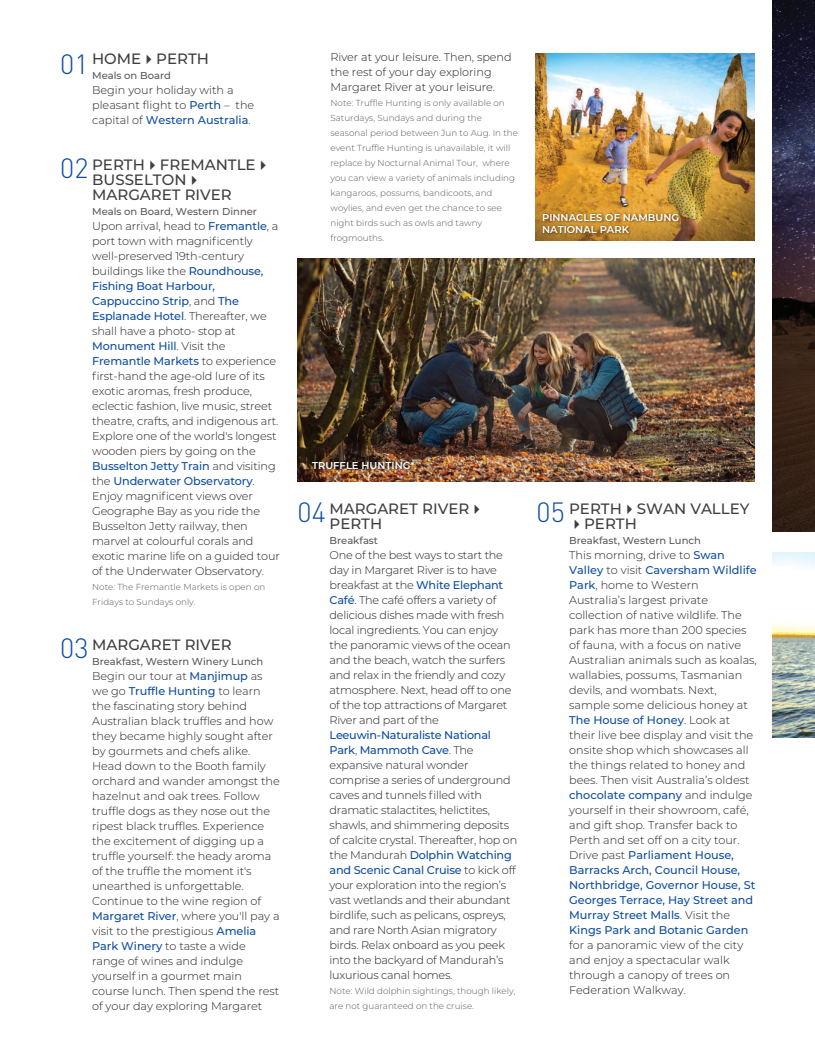
<style>
.page{position:relative;width:815px;height:1063px;background:#fff}
.page>*{position:absolute;margin:0;border:0;box-sizing:border-box;transform-origin:0 0}
.t1{font:300 27.5px "DIN Pro";color:#0d4da1}
.t2{font:500 15px/15px "Montserrat";color:#3e3e3f}
.t3{font:300 11.25px/15px "Montserrat";letter-spacing:-.005em;color:#231f20}
.t4{font:500 10px "Montserrat";color:#57585a}
.t5{font:600 10px/12px "Montserrat";color:#fff}
.t6{font:300 8.75px/15px "Montserrat";color:#57585a}
.s1{font-weight:500;color:#0d4da1}
</style>
<div class="page">
<img style="left:772px;top:0;width:43px;height:531px">
<img style="left:772px;top:553px;width:43px;height:184px">
<img style="left:535px;top:53px;width:220px;height:188px">
<img style="left:540px;top:210px;width:146px;height:30px">
<img style="left:298px;top:259px;width:457px;height:223px">
<img style="left:310px;top:458px;width:109px;height:18px">
<h1 class="t1" style="left:60px;top:45px;width:30px">01</h1>
<h2 class="t2" style="left:92px;top:51px;width:118px">HOME✔PERTH</h2>
<p class="t4" style="left:92px;top:69px;width:80px">Meals on Board</p>
<p class="t3" style="left:92px;top:82px;width:164px">Begin your holiday with a pleasant flight to <span class="s1">Perth</span> – the capital of <span class="s1">Western Australia</span>.</p>
<h1 class="t1" style="left:60px;top:150px;width:30px">02</h1>
<h2 class="t2" style="left:92px;top:157px;width:180px">PERTH✔FREMANTLE✔<br>BUSSELTON✔<br>MARGARET RIVER</h2>
<p class="t4" style="left:92px;top:204px;width:166px">Meals on Board, Western Dinner</p>
<p class="t3" style="left:92px;top:218px;width:189px">Upon arrival, head to <span class="s1">Fremantle</span>, a port town with magnificently well-preserved 19th-century buildings like the <span class="s1">Roundhouse,<br>Fishing Boat Harbour,<br>Cappuccino Strip</span>, and <span class="s1">The<br>Esplanade Hotel</span>. Thereafter, we shall have a photo- stop at<br><span class="s1">Monument Hill</span>. Visit the<br><span class="s1">Fremantle Markets</span> to experience first-hand the age-old lure of its exotic aromas, fresh produce, eclectic fashion, live music, street theatre, crafts, and indigenous art.<br>Explore one of the world's longest wooden piers by going on the<br><span class="s1">Busselton Jetty Train</span> and visiting the <span class="s1">Underwater Observatory</span>.<br>Enjoy magnificent views over<br>Geographe Bay as you ride the<br>Busselton Jetty railway, then marvel at colourful corals and exotic marine life on a guided tour of the Underwater Observatory.</p>
<p class="t6" style="left:92px;top:579px;width:175px">Note: The Fremantle Markets is open on<br>Fridays to Sundays only.</p>
<h1 class="t1" style="left:60px;top:630px;width:30px">03</h1>
<h2 class="t2" style="left:92px;top:636px;width:141px">MARGARET RIVER</h2>
<p class="t4" style="left:92px;top:654px;width:173px">Breakfast, Western Winery Lunch</p>
<p class="t3" style="left:92px;top:668px;width:189px">Begin our tour at <span class="s1">Manjimup</span> as we go <span class="s1">Truffle Hunting</span> to learn the fascinating story behind<br>Australian black truffles and how they became highly sought after by gourmets and chefs alike.<br>Head down to the Booth family orchard and wander amongst the hazelnut and oak trees. Follow truffle dogs as they nose out the ripest black truffles. Experience the excitement of digging up a truffle yourself: the heady aroma of the truffle the moment it's unearthed is unforgettable.<br>Continue to the wine region of<br><span class="s1">Margaret River</span>, where you'll pay a visit to the prestigious <span class="s1">Amelia<br>Park Winery</span> to taste a wide range of wines and indulge yourself in a gourmet main course lunch. Then spend the rest of your day exploring Margaret</p>
<p class="t3" style="left:330px;top:50px;width:183px">River at your leisure. Then, spend the rest of your day exploring<br>Margaret River at your leisure.</p>
<p class="t6" style="left:330px;top:96px;width:189px">Note: Truffle Hunting is only available on Saturdays, Sundays and during the seasonal period between Jun to Aug. In the event Truffle Hunting is unavailable, it will replace by Nocturnal Animal Tour, where you can view a variety of animals including kangaroos, possums, bandicoots, and woylies, and even get the chance to see night birds such as owls and tawny frogmouths.</p>
<p class="t5" style="left:542px;top:211px;width:139px">PINNACLES OF NAMBUNG<br>NATIONAL PARK</p>
<p class="t5" style="left:312px;top:459px;width:104px">TRUFFLE HUNTING*</p>
<h1 class="t1" style="left:298px;top:494px;width:30px">04</h1>
<h1 class="t1" style="left:537px;top:494px;width:30px">05</h1>
<h2 class="t2" style="left:330px;top:500px;width:156px">MARGARET RIVER✔<br>PERTH</h2>
<p class="t4" style="left:330px;top:533px;width:50px">Breakfast</p>
<p class="t3" style="left:330px;top:547px;width:183px">One of the best ways to start the day in Margaret River is to have breakfast at the <span class="s1">White Elephant<br>Café</span>. The café offers a variety of delicious dishes made with fresh local ingredients. You can enjoy the panoramic views of the ocean and the beach, watch the surfers and relax in the friendly and cozy atmosphere. Next, head off to one of the top attractions of Margaret<br>River and part of the</p>
<p class="t3" style="left:330px;top:727px;width:189px"><span class="s1">Leeuwin-Naturaliste National<br>Park</span>, <span class="s1">Mammoth Cave</span>. The expansive natural wonder comprise a series of underground caves and tunnels filled with dramatic stalactites, helictites, shawls, and shimmering deposits of calcite crystal. Thereafter, hop on the Mandurah <span class="s1">Dolphin Watching and Scenic Canal Cruise</span> to kick off your exploration into the region’s vast wetlands and their abundant birdlife, such as pelicans, ospreys, and rare North Asian migratory birds. Relax onboard as you peek into the backyard of Mandurah’s luxurious canal homes.</p>
<p class="t6" style="left:330px;top:983px;width:187px">Note: Wild dolphin sightings, though likely, are not guaranteed on the cruise.</p>
<h2 class="t2" style="left:569px;top:500px;width:182px">PERTH✔SWAN VALLEY</h2>
<h2 class="t2" style="left:569px;top:515px;width:69px">✔PERTH</h2>
<p class="t4" style="left:569px;top:533px;width:133px">Breakfast, Western Lunch</p>
<p class="t3" style="left:569px;top:547px;width:189px">This morning, drive to <span class="s1">Swan<br>Valley</span> to visit <span class="s1">Caversham Wildlife<br>Park</span>, home to Western<br>Australia’s largest private collection of native wildlife. The park has more than 200 species of fauna, with a focus on native<br>Australian animals such as koalas, wallabies, possums, Tasmanian devils, and wombats. Next, sample some delicious honey at<br><span class="s1">The House of Honey</span>. Look at their live bee display and visit the onsite shop which showcases all the things related to honey and bees. Then visit Australia’s oldest <span class="s1">chocolate company</span> and indulge yourself in their showroom, café, and gift shop. Transfer back to<br>Perth and set off on a city tour.<br>Drive past <span class="s1">Parliament House,<br>Barracks Arch, Council House,<br>Northbridge, Governor House, St<br>Georges Terrace, Hay Street and<br>Murray Street Malls</span>. Visit the<br><span class="s1">Kings Park and Botanic Garden</span></p>
<p class="t3" style="left:569px;top:937px;width:176px">for a panoramic view of the city and enjoy a spectacular walk through a canopy of trees on<br>Federation Walkway.</p>
</div>
